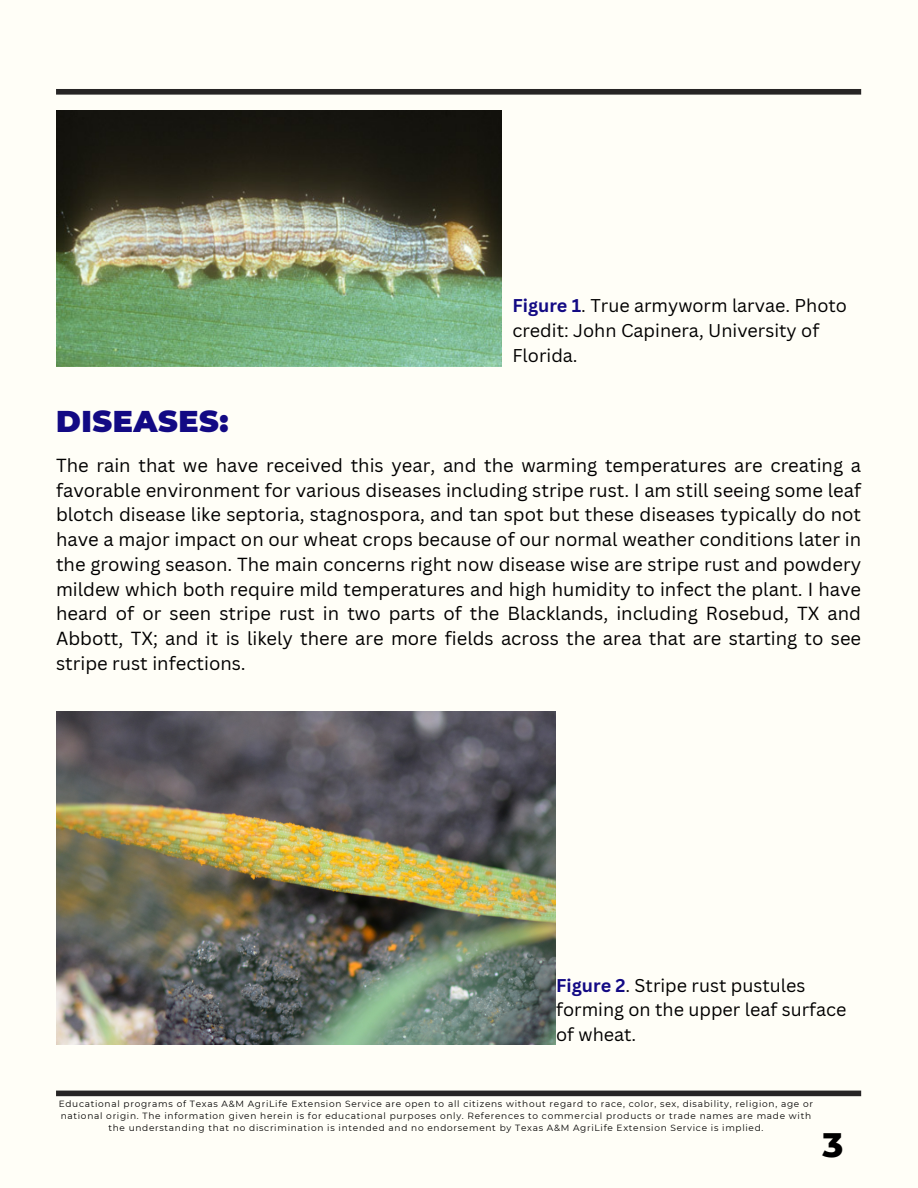
<style>
.page{position:relative;width:918px;height:1188px;background:#fffef7}
.page>*{position:absolute;margin:0;border:0;box-sizing:border-box;transform-origin:0 0}
.t1{font:800 34.65px "Montserrat";color:#000}
.t2{font:900 30px "Montserrat";letter-spacing:.02em;color:#130a84}
.t3{font:18.45px/24.8px "Canva Sans";color:#000;text-align:justify}
.t4{font:18px/24.8px "Canva Sans";color:#000}
.t5{font:9px/12px "Montserrat";letter-spacing:.08em;color:#000;text-align:center}
.s1{font-weight:700;color:#130a84}
</style>
<div class="page">
<div style="left:56px;top:89px;width:805px;height:6px;background:#272525"></div>
<div style="left:56px;top:1091px;width:805px;height:5px;background:#272525"></div>
<img style="left:56px;top:111px;width:446px;height:255px">
<img style="left:56px;top:712px;width:500px;height:333px">
<h2 class="t2" style="left:56px;top:403px;width:174px">DISEASES:</h2>
<p class="t4" style="left:512px;top:293px;width:336px"><span class="s1">Figure 1</span>. True armyworm larvae. Photo credit: John Capinera, University of<br>Florida.</p>
<h2 class="t3" style="left:56px;top:452px;width:807px">The rain that we have received this year, and the warming temperatures are creating a favorable environment for various diseases including stripe rust. I am still seeing some leaf blotch disease like septoria, stagnospora, and tan spot but these diseases typically do not have a major impact on our wheat crops because of our normal weather conditions later in the growing season. The main concerns right now disease wise are stripe rust and powdery mildew which both require mild temperatures and high humidity to infect the plant. I have heard of or seen stripe rust in two parts of the Blacklands, including Rosebud, TX and Abbott, TX; and it is likely there are more fields across the area that are starting to see stripe rust infections.</h2>
<p class="t4" style="left:556px;top:972px;width:292px"><span class="s1">Figure 2</span>. Stripe rust pustules forming on the upper leaf surface of wheat.</p>
<h1 class="t5" style="left:59px;top:1097px;width:756px">Educational programs of Texas A&amp;M AgriLife Extension Service are open to all citizens without regard to race, color, sex, disability, religion, age or national origin. The information given herein is for educational purposes only. References to commercial products or trade names are made with the understanding that no discrimination is intended and no endorsement by Texas A&amp;M AgriLife Extension Service is implied.</h1>
<p class="t1" style="left:822px;top:1123px;width:22px">3</p>
</div>
